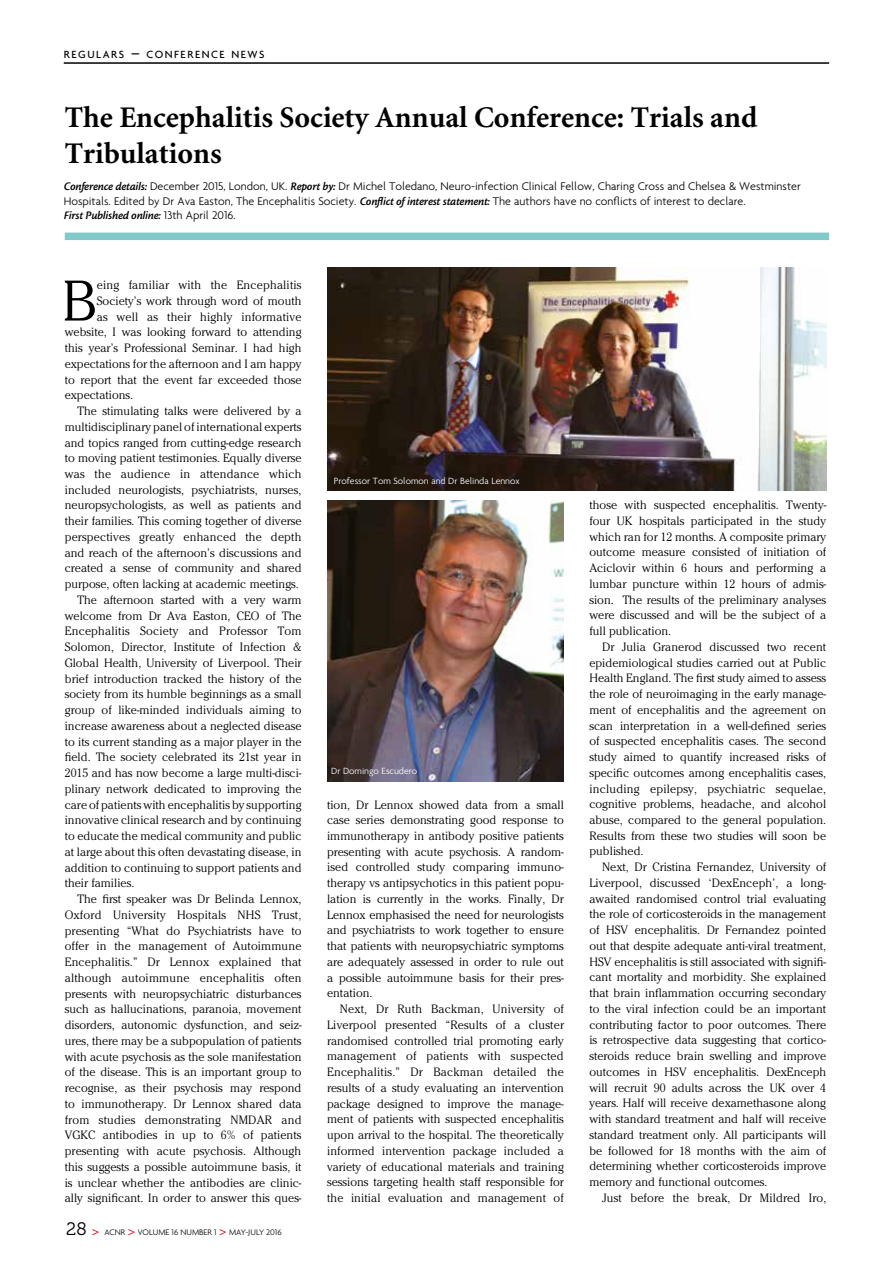
<style>
.page{position:relative;width:893px;height:1263px;background:#fff}
.page>*{position:absolute;margin:0;border:0;box-sizing:border-box;transform-origin:0 0}
.t1{font:300 56.85px "Cheltenham";color:#000}
.t2{font:700 30px/36px "Minion";color:#000}
.t3{font:300 12px/15.8px "Cheltenham";color:#000;text-align:justify}
.t4{font:300 12px/14.4px "Agenda";color:#000}
.t5{font:italic 600 12px "Cronos";letter-spacing:-.015em;color:#000}
.t6{font:300 12px "Cheltenham";letter-spacing:.02em;color:#000}
.t7{font:500 11.25px "Agenda";letter-spacing:.135em;color:#000}
.t8{font:300 9.75px "Agenda";color:#fff}
.t9{font:300 8.7px "Agenda";color:#000}
.s1{font-size:15px}
.s2{font-family:"Cronos";font-weight:600;font-style:italic}
.s3{font-family:"Agenda";font-weight:300;font-style:normal}
.s4{font-family:"Museo 300";font-weight:400;font-size:18px}
.s5{font-family:"Museo 300";font-weight:400;font-size:13.5px;color:#e30613}
</style>
<div class="page">
<hr style="left:64px;top:62px;width:765px;height:2px;background:#000">
<div style="left:65px;top:233px;width:764px;height:7px;background:#82cac9"></div>
<img style="left:327px;top:268px;width:499px;height:223px">
<img style="left:327px;top:501px;width:237px;height:280px">
<p class="t7" style="left:64px;top:48px;width:202px">REGULARS <span class="s1">–</span> CONFERENCE NEWS</p>
<h2 class="t2" style="left:65px;top:100px;width:694px">The Encephalitis Society Annual Conference: Trials and<br>Tribulations</h2>
<p class="t4" style="left:64px;top:179px;width:738px"><span class="s2">Conference details:</span> December 2015, London, UK. <span class="s2">Report by:</span> Dr Michel Toledano, Neuro-infection Clinical Fellow, Charing Cross and Chelsea &amp; Westminster<br>Hospitals. Edited by Dr Ava Easton, The Encephalitis Society. <span class="s2">Conflict of interest statement:</span> The authors have no conflicts of interest to declare.</p>
<p class="t5" style="left:64px;top:209px;width:174px">First Published online: <span class="s3">13th April 2016.</span></p>
<h1 class="t1" style="left:62px;top:268px;width:36px">B</h1>
<p class="t3" style="left:97px;top:277px;width:206px">eing familiar with the Encephalitis</p>
<p class="t3" style="left:97px;top:293px;width:206px">Society’s work through word of mouth</p>
<p class="t3" style="left:97px;top:308px;width:206px">as well as their highly informative</p>
<p class="t3" style="left:65px;top:324px;width:238px">website, I was looking forward to attending</p>
<p class="t3" style="left:65px;top:340px;width:238px">this year’s Professional Seminar. I had high</p>
<p class="t3" style="left:65px;top:356px;width:238px">expectations for the afternoon and I am happy</p>
<p class="t3" style="left:65px;top:371px;width:238px">to report that the event far exceeded those</p>
<p class="t3" style="left:65px;top:387px;width:70px">expectations.</p>
<p class="t3" style="left:78px;top:403px;width:226px">The stimulating talks were delivered by a</p>
<p class="t3" style="left:65px;top:419px;width:238px">multidisciplinary panel of international experts</p>
<p class="t3" style="left:65px;top:434px;width:238px">and topics ranged from cutting-edge research</p>
<p class="t3" style="left:65px;top:450px;width:238px">to moving patient testimonies. Equally diverse</p>
<p class="t3" style="left:65px;top:466px;width:238px">was the audience in attendance which</p>
<p class="t3" style="left:65px;top:482px;width:238px">included neurologists, psychiatrists, nurses,</p>
<p class="t3" style="left:65px;top:497px;width:238px">neuropsychologists, as well as patients and</p>
<p class="t3" style="left:65px;top:513px;width:238px">their families. This coming together of diverse</p>
<p class="t3" style="left:65px;top:529px;width:238px">perspectives greatly enhanced the depth</p>
<p class="t3" style="left:65px;top:545px;width:238px">and reach of the afternoon’s discussions and</p>
<p class="t3" style="left:65px;top:560px;width:238px">created a sense of community and shared</p>
<p class="t3" style="left:65px;top:576px;width:236px">purpose, often lacking at academic meetings.</p>
<p class="t3" style="left:78px;top:592px;width:226px">The afternoon started with a very warm</p>
<p class="t3" style="left:65px;top:608px;width:238px">welcome from Dr Ava Easton, CEO of The</p>
<p class="t3" style="left:65px;top:623px;width:238px">Encephalitis Society and Professor Tom</p>
<p class="t3" style="left:65px;top:639px;width:238px">Solomon, Director, Institute of Infection &amp;</p>
<p class="t3" style="left:65px;top:655px;width:238px">Global Health, University of Liverpool. Their</p>
<p class="t3" style="left:65px;top:671px;width:238px">brief introduction tracked the history of the</p>
<p class="t3" style="left:65px;top:686px;width:238px">society from its humble beginnings as a small</p>
<p class="t3" style="left:65px;top:702px;width:238px">group of like-minded individuals aiming to</p>
<p class="t3" style="left:65px;top:718px;width:238px">increase awareness about a neglected disease</p>
<p class="t3" style="left:65px;top:733px;width:238px">to its current standing as a major player in the</p>
<p class="t3" style="left:65px;top:749px;width:238px">field. The society celebrated its 21st year in</p>
<p class="t3" style="left:65px;top:765px;width:238px">2015 and has now become a large multi-disci-</p>
<p class="t3" style="left:65px;top:781px;width:238px">plinary network dedicated to improving the</p>
<p class="t3" style="left:65px;top:796px;width:238px">care of patients with encephalitis by supporting</p>
<p class="t3" style="left:65px;top:812px;width:238px">innovative clinical research and by continuing</p>
<p class="t3" style="left:65px;top:828px;width:238px">to educate the medical community and public</p>
<p class="t3" style="left:65px;top:844px;width:238px">at large about this often devastating disease, in</p>
<p class="t3" style="left:65px;top:859px;width:238px">addition to continuing to support patients and</p>
<p class="t3" style="left:65px;top:875px;width:71px">their families.</p>
<p class="t3" style="left:78px;top:891px;width:226px">The first speaker was Dr Belinda Lennox,</p>
<p class="t6" style="left:65px;top:908px;width:238px">Oxford University Hospitals NHS Trust,</p>
<p class="t3" style="left:65px;top:922px;width:238px">presenting “What do Psychiatrists have to</p>
<p class="t3" style="left:65px;top:938px;width:238px">offer in the management of Autoimmune</p>
<p class="t3" style="left:65px;top:954px;width:238px">Encephalitis.” Dr Lennox explained that</p>
<p class="t3" style="left:65px;top:970px;width:238px">although autoimmune encephalitis often</p>
<p class="t3" style="left:65px;top:985px;width:238px">presents with neuropsychiatric disturbances</p>
<p class="t3" style="left:65px;top:1001px;width:238px">such as hallucinations, paranoia, movement</p>
<p class="t3" style="left:65px;top:1017px;width:238px">disorders, autonomic dysfunction, and seiz-</p>
<p class="t3" style="left:65px;top:1033px;width:238px">ures, there may be a subpopulation of patients</p>
<p class="t3" style="left:65px;top:1048px;width:238px">with acute psychosis as the sole manifestation</p>
<p class="t3" style="left:65px;top:1064px;width:238px">of the disease. This is an important group to</p>
<p class="t3" style="left:65px;top:1080px;width:238px">recognise, as their psychosis may respond</p>
<p class="t3" style="left:65px;top:1096px;width:238px">to immunotherapy. Dr Lennox shared data</p>
<p class="t3" style="left:65px;top:1111px;width:238px">from studies demonstrating NMDAR and</p>
<p class="t3" style="left:65px;top:1127px;width:238px">VGKC antibodies in up to 6% of patients</p>
<p class="t3" style="left:65px;top:1143px;width:238px">presenting with acute psychosis. Although</p>
<p class="t3" style="left:65px;top:1159px;width:238px">this suggests a possible autoimmune basis, it</p>
<p class="t3" style="left:65px;top:1174px;width:238px">is unclear whether the antibodies are clinic-</p>
<p class="t3" style="left:65px;top:1190px;width:238px">ally significant. In order to answer this ques-</p>
<p class="t9" style="left:66px;top:1227px;width:217px"><span class="s4">28</span> <span class="s5">&gt;</span> ACNR <span class="s5">&gt;</span> VOLUME 16 NUMBER 1 <span class="s5">&gt;</span> MAY-JULY 2016</p>
<p class="t8" style="left:334px;top:475px;width:187px">Professor Tom Solomon and Dr Belinda Lennox</p>
<p class="t8" style="left:331px;top:765px;width:88px">Dr Domingo Escudero</p>
<p class="t3" style="left:327px;top:796px;width:238px">tion, Dr Lennox showed data from a small case series demonstrating good response to immunotherapy in antibody positive patients presenting with acute psychosis. A random&shy;ised controlled study comparing immuno&shy;therapy vs antipsychotics in this patient popu&shy;lation is currently in the works. Finally, Dr Lennox emphasised the need for neurologists and psychiatrists to work together to ensure that patients with neuropsychiatric symptoms are adequately assessed in order to rule out a possible autoimmune basis for their pres&shy;entation.</p>
<p class="t3" style="left:327px;top:1001px;width:238px;text-indent:13px">Next, Dr Ruth Backman, University of Liverpool presented “Results of a cluster randomised controlled trial promoting early management of patients with suspected Encephalitis.” Dr Backman detailed the results of a study evaluating an intervention package designed to improve the manage&shy;ment of patients with suspected encephalitis upon arrival to the hospital. The theoretically informed intervention package included a variety of educational materials and training sessions targeting health staff responsible for the initial evaluation and management of</p>
<p class="t3" style="left:589px;top:497px;width:238px">those with suspected encephalitis. Twenty&shy;four UK hospitals participated in the study which ran for 12 months. A composite primary outcome measure consisted of initiation of Aciclovir within 6 hours and performing a lumbar puncture within 12 hours of admis&shy;sion. The results of the preliminary analyses were discussed and will be the subject of a full publication.</p>
<p class="t3" style="left:589px;top:639px;width:238px;text-indent:13px">Dr Julia Granerod discussed two recent epidemiological studies carried out at Public Health England. The first study aimed to assess the role of neuroimaging in the early manage&shy;ment of encephalitis and the agreement on scan interpretation in a well-defined series of suspected encephalitis cases. The second study aimed to quantify increased risks of specific outcomes among encephalitis cases, including epilepsy, psychiatric sequelae, cognitive problems, headache, and alcohol abuse, compared to the general population.<br>Results from these two studies will soon be published.</p>
<p class="t3" style="left:589px;top:859px;width:238px;text-indent:13px">Next, Dr Cristina Fernandez, University of Liverpool, discussed ‘DexEnceph’, a long&shy;awaited randomised control trial evaluating the role of corticosteroids in the management of HSV encephalitis. Dr Fernandez pointed out that despite adequate anti-viral treatment, HSV encephalitis is still associated with signifi&shy;cant mortality and morbidity. She explained that brain inflammation occurring secondary to the viral infection could be an important contributing factor to poor outcomes. There is retrospective data suggesting that cortico&shy;steroids reduce brain swelling and improve outcomes in HSV encephalitis. DexEnceph will recruit 90 adults across the UK over 4 years. Half will receive dexamethasone along with standard treatment and half will receive standard treatment only. All participants will be followed for 18 months with the aim of determining whether corticosteroids improve memory and functional outcomes.</p>
<p class="t3" style="left:602px;top:1190px;width:226px">Just before the break, Dr Mildred Iro,</p>
</div>
